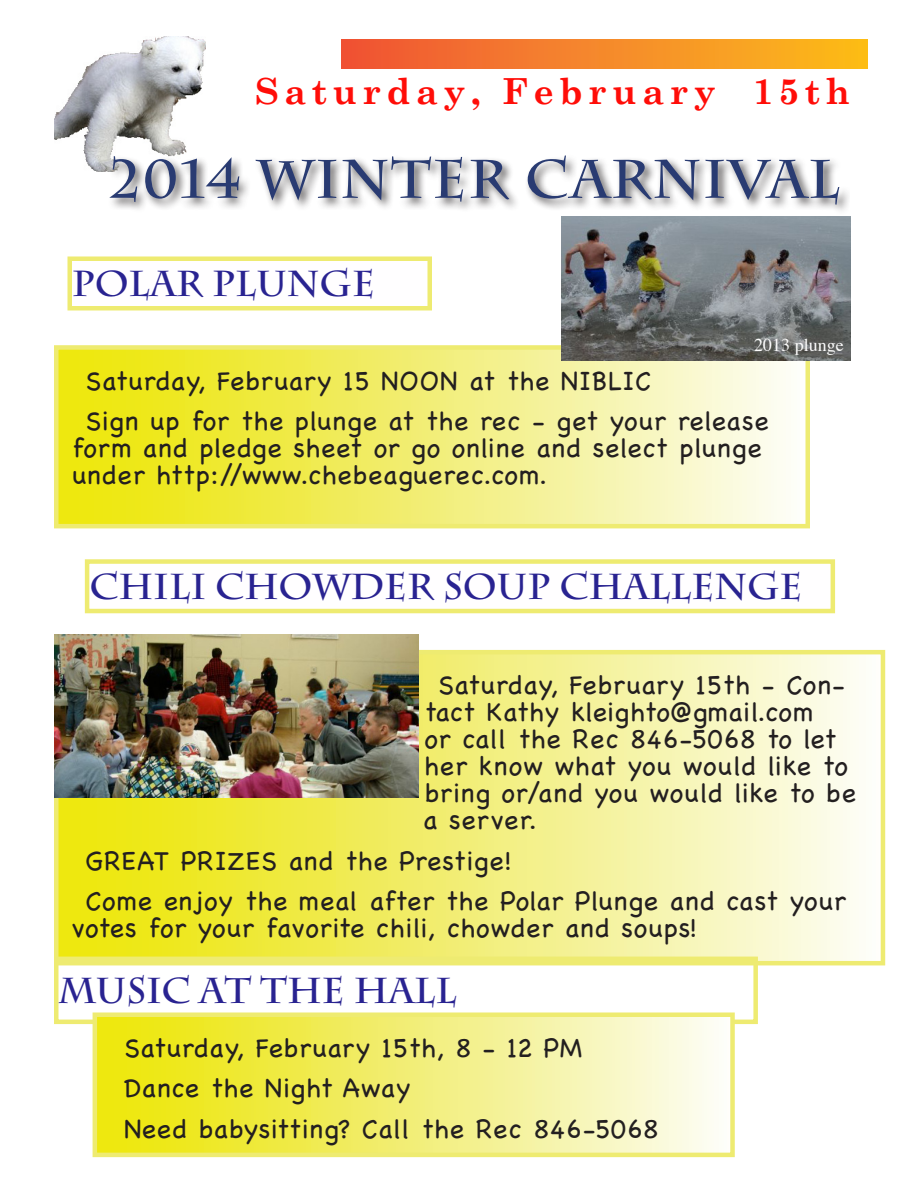
<style>
.page{position:relative;width:918px;height:1188px;background:#fff}
.page>*{position:absolute;margin:0;border:0;box-sizing:border-box;transform-origin:0 0}
.t1{font:700 54px "Charlemagne Std";letter-spacing:.025em;color:#293b72}
.Company_Name{font:700 36px "Charlemagne Std";color:#292391}
.Company_Name-2{font:700 36px "Century Schoolbook";letter-spacing:.15em;color:#ff0d08}
.Body{font:27px/27px "Chalkboard";letter-spacing:.025em;color:#231f20}
.t2{font:18px "Times";color:#fcfcfc}
</style>
<div class="page">
<img style="left:54px;top:37px;width:151px;height:134px">
<div style="left:106px;top:152px;width:744px;height:64px;background:#231f20;opacity:.75"></div>
<div style="left:56px;top:652px;width:827px;height:311px;background:linear-gradient(to right,#ebe400,#fbfbf4)"></div>
<div style="left:54px;top:650px;width:831px;height:315px;border:4px solid #eeeb71"></div>
<div style="left:54px;top:957px;width:704px;height:67px;border:4px solid #eeeb71"></div>
<div style="left:95px;top:1015px;width:638px;height:140px;background:linear-gradient(to right,#ebe400,#fbfbf4)"></div>
<div style="left:93px;top:1012px;width:642px;height:145px;border:4px solid #eeeb71"></div>
<div style="left:56px;top:347px;width:752px;height:179px;background:linear-gradient(to right,#ebe400,#fbfbf5)"></div>
<div style="left:54px;top:345px;width:756px;height:183px;border:4px solid #eeeb71"></div>
<div style="left:85px;top:559px;width:750px;height:54px;border:4px solid #eeeb71"></div>
<div style="left:68px;top:256px;width:364px;height:54px;border:4px solid #eeeb71"></div>
<img style="left:54px;top:634px;width:364px;height:164px">
<img style="left:561px;top:216px;width:290px;height:145px">
<div style="left:341px;top:40px;width:526px;height:28px;background:linear-gradient(to right,#ef5337,#fcbd1a)"></div>
<p class="Company_Name-2" style="left:255px;top:69px;width:597px">Saturday, February 15th</p>
<p class="t1" style="left:110px;top:148px;width:732px">2014 WINTER CARNIVAL</p>
<p class="Company_Name" style="left:72px;top:263px;width:305px">POLAR PLUNGE</p>
<p class="t2" style="left:754px;top:328px;width:91px">2013 plunge</p>
<p class="Body" style="left:86px;top:367px;width:567px">Saturday, February 15 NOON at the NIBLIC</p>
<p class="Body" style="left:72px;top:407px;width:698px;text-indent:14px">Sign up for the plunge at the rec - get your release form and pledge sheet or go online and select plunge under http://www.chebeaguerec.com.</p>
<p class="Company_Name" style="left:89px;top:566px;width:715px">CHILI CHOWDER SOUP CHALLENGE</p>
<p class="Body" style="left:423px;top:672px;width:434px;text-indent:15px">Saturday, February 15th - Con&shy;tact Kathy kleighto@gmail.com<br>or call the Rec 846-5068 to let her know what you would like to bring or/and you would like to be a server.</p>
<p class="Body" style="left:86px;top:847px;width:427px">GREAT PRIZES and the Prestige!</p>
<p class="Body" style="left:72px;top:888px;width:775px;text-indent:14px">Come enjoy the meal after the Polar Plunge and cast your votes for your favorite chili, chowder and soups!</p>
<p class="Company_Name" style="left:58px;top:970px;width:400px">MUSIC AT THE HALL</p>
<p class="Body" style="left:124px;top:1034px;width:460px">Saturday, February 15th, 8 - 12 PM</p>
<p class="Body" style="left:124px;top:1075px;width:288px">Dance the Night Away</p>
<p class="Body" style="left:124px;top:1115px;width:536px">Need babysitting? Call the Rec 846-5068</p>
</div>
